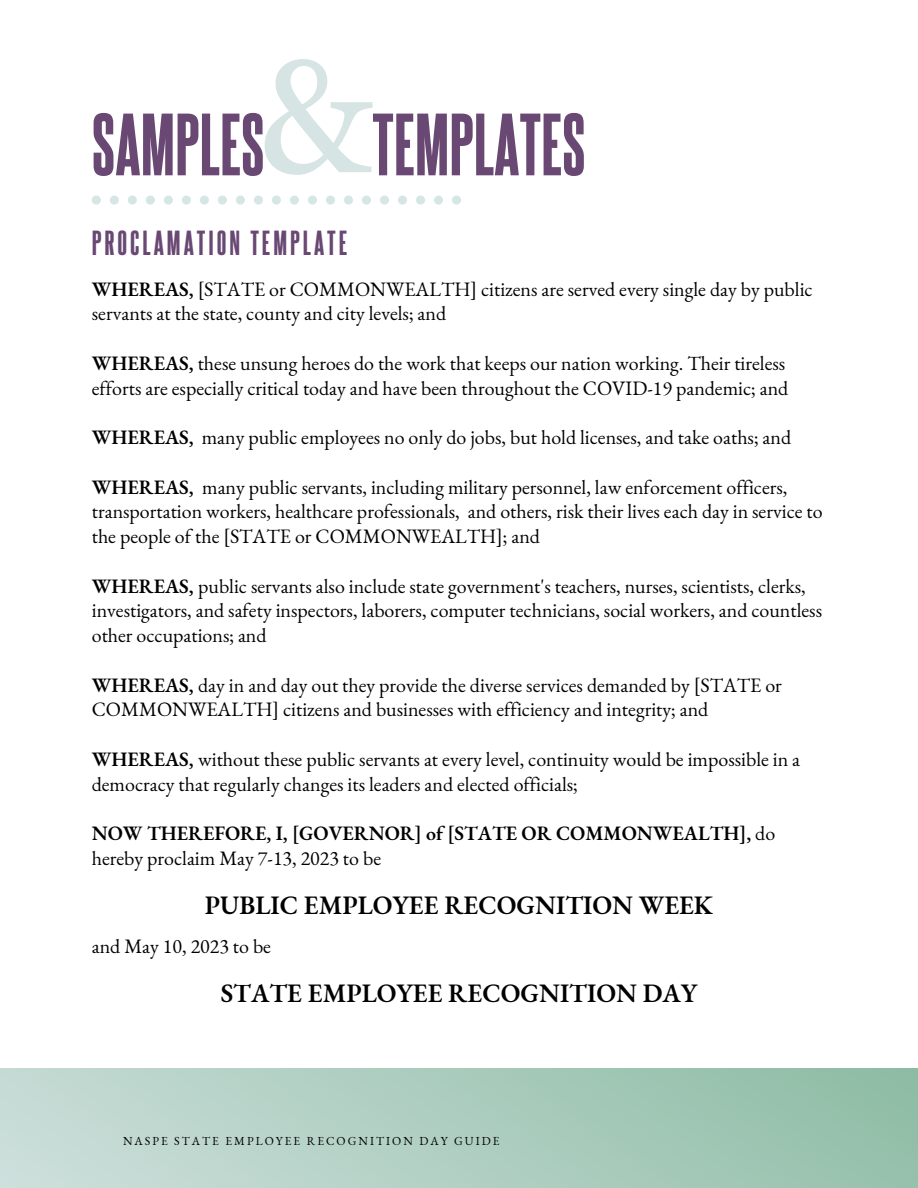
<style>
.page{position:relative;width:918px;height:1188px;background:#fff}
.page>*{position:absolute;margin:0;border:0;box-sizing:border-box;transform-origin:0 0}
.t1{font:75px "Steelfish Eb";color:#694873}
.t2{font:30px "Steelfish Eb";letter-spacing:.1em;color:#694873}
.t3{font:600 25.95px "EB Garamond";color:#000}
.t4{font:19.95px/24.8px "EB Garamond";color:#000}
.t5{font:600 19.95px/24.8px "EB Garamond";color:#000}
.t6{font:12px "EB Garamond";letter-spacing:.17em;color:#000}
.s1{font-weight:600}
.s2{font-weight:400}
</style>
<div class="page">
<svg style="left:92px;top:196px;width:369px;height:9px"></svg>
<svg style="left:265px;top:59px;width:108px;height:116px"></svg>
<div style="left:0;top:1068px;width:918px;height:120px;background:linear-gradient(to right,#c9ddd8,#91bea8)"></div>
<h1 class="t1" style="left:92px;top:96px;width:174px">SAMPLES</h1>
<h2 class="t2" style="left:92px;top:223px;width:257px">PROCLAMATION TEMPLATE</h2>
<h1 class="t1" style="left:372px;top:96px;width:215px">TEMPLATES</h1>
<p class="t4" style="left:92px;top:276px;width:722px"><span class="s1">WHEREAS,</span> [STATE or COMMONWEALTH] citizens are served every single day by public servants at the state, county and city levels; and</p>
<p class="t4" style="left:92px;top:350px;width:698px"><span class="s1">WHEREAS,</span> these unsung heroes do the work that keeps our nation working. Their tireless efforts are especially critical today and have been throughout the COVID-19 pandemic; and</p>
<p class="t4" style="left:92px;top:425px;width:701px"><span class="s1">WHEREAS,</span> many public employees no only do jobs, but hold licenses, and take oaths; and</p>
<p class="t4" style="left:92px;top:474px;width:732px"><span class="s1">WHEREAS,</span> many public servants, including military personnel, law enforcement officers, transportation workers, healthcare professionals, and others, risk their lives each day in service to the people of the [STATE or COMMONWEALTH]; and</p>
<p class="t4" style="left:92px;top:573px;width:732px"><span class="s1">WHEREAS,</span> public servants also include state government's teachers, nurses, scientists, clerks, investigators, and safety inspectors, laborers, computer technicians, social workers, and countless other occupations; and</p>
<p class="t4" style="left:92px;top:672px;width:692px"><span class="s1">WHEREAS,</span> day in and day out they provide the diverse services demanded by [STATE or<br>COMMONWEALTH] citizens and businesses with efficiency and integrity; and</p>
<p class="t4" style="left:92px;top:746px;width:710px"><span class="s1">WHEREAS,</span> without these public servants at every level, continuity would be impossible in a democracy that regularly changes its leaders and elected officials;</p>
<p class="t5" style="left:92px;top:821px;width:685px">NOW THEREFORE, I, [GOVERNOR] of [STATE OR COMMONWEALTH], <span class="s2">do hereby proclaim May 7-13, 2023 to be</span></p>
<h3 class="t3" style="left:205px;top:888px;width:510px">PUBLIC EMPLOYEE RECOGNITION WEEK</h3>
<p class="t4" style="left:92px;top:934px;width:181px">and May 10, 2023 to be</p>
<h3 class="t3" style="left:221px;top:976px;width:478px">STATE EMPLOYEE RECOGNITION DAY</h3>
<p class="t6" style="left:123px;top:1132px;width:378px">NASPE STATE EMPLOYEE RECOGNITION DAY GUIDE</p>
</div>
